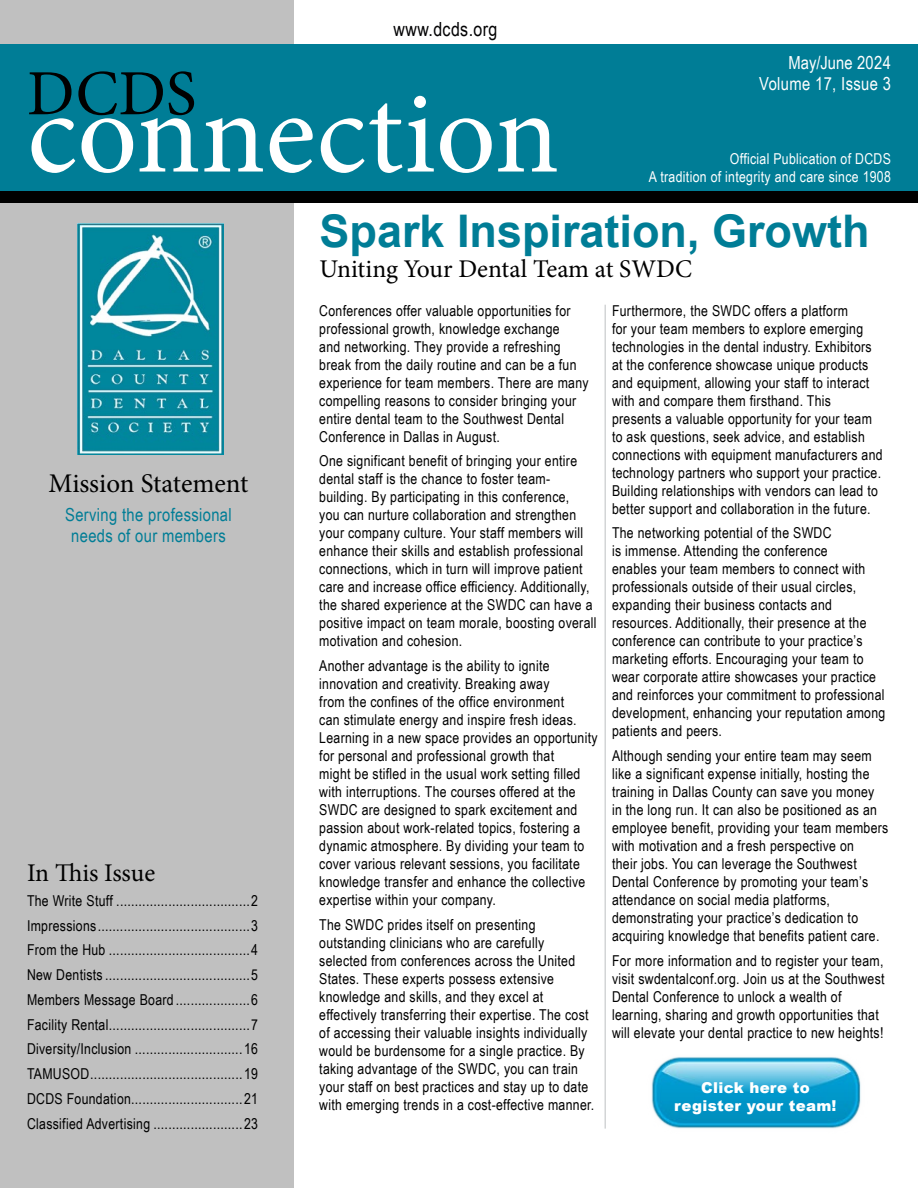
<style>
.page{position:relative;width:918px;height:1188px;background:#fff}
.page>*{position:absolute;margin:0;border:0;box-sizing:border-box;transform-origin:0 0}
.t1{font:118.5px "Minion Pro";color:#fff}
.t2{font:64.5px "Minion Pro";color:#000}
.t3{font:700 45px "Arial";color:#007d96}
.t4{font:27px "Minion Pro";letter-spacing:-.005em;color:#000}
.t5{font:25.5px "Minion Pro";letter-spacing:-.005em;color:#000}
.t6{font:19.5px "Arial Narrow";letter-spacing:.02em;color:#020203}
.t7{font:18px/21px "Arial Narrow";letter-spacing:.02em;color:#007d96;text-align:center}
.t8{font:18px/21.6px "Arial Narrow";letter-spacing:.02em;color:#fff;text-align:right}
.t9{font:15px/18px "Arial Narrow";letter-spacing:.02em;color:#000}
.t10{font:15px/18px "Arial Narrow";letter-spacing:.02em;color:#fff;text-align:right}
.t11{font:900 15px/18px "Arial";letter-spacing:.02em;color:#fff;text-align:center}
</style>
<div class="page">
<div style="left:0;top:0;width:293px;height:1188px;background:#c0c0c0"></div>
<div style="left:0;top:44px;width:918px;height:157px;background:#007d96"></div>
<div style="left:0;top:191px;width:918px;height:12px;background:#000"></div>
<img style="left:78px;top:224px;width:145px;height:231px">
<img style="left:651px;top:1057px;width:210px;height:72px">
<hr style="left:604px;top:305px;width:2px;height:824px;background:#d3d5d6">
<h3 class="t6" style="left:394px;top:15px;width:105px">www.dcds.org</h3>
<h2 class="t2" style="left:27px;top:50px;width:171px">DCDS</h2>
<h1 class="t1" style="left:27px;top:54px;width:534px">connection</h1>
<p class="t8" style="left:759px;top:51px;width:133px">May/June 2024<br>Volume 17, Issue 3</p>
<p class="t10" style="left:649px;top:149px;width:243px">Official Publication of DCDS<br>A tradition of integrity and care since 1908</p>
<h3 class="t4" style="left:49px;top:466px;width:201px">Mission Statement</h3>
<p class="t7" style="left:65px;top:503px;width:168px">Serving the professional needs of our members</p>
<h3 class="t5" style="left:27px;top:856px;width:130px">In This Issue</h3>
<p class="t9" style="left:27px;top:888px;width:232px;line-height:24.8px;text-align:justify">The Write Stuff ....................................2<br>Impressions.........................................3<br>From the Hub ......................................4<br>New Dentists .......................................5<br>Members Message Board ....................6<br>Facility Rental......................................7<br>Diversity/Inclusion .............................16<br>TAMUSOD.........................................19<br>DCDS Foundation..............................21<br>Classified Advertising ........................23</p>
<h3 class="t3" style="left:320px;top:199px;width:552px">Spark Inspiration, Growth</h3>
<h3 class="t5" style="left:320px;top:252px;width:374px">Uniting Your Dental Team at SWDC</h3>
<p class="t9" style="left:319px;top:301px;width:271px">Conferences offer valuable opportunities for professional growth, knowledge exchange<br>and networking. They provide a refreshing break from the daily routine and can be a fun experience for team members. There are many compelling reasons to consider bringing your entire dental team to the Southwest Dental Conference in Dallas in August.</p>
<p class="t9" style="left:319px;top:452px;width:279px">One significant benefit of bringing your entire dental staff is the chance to foster team&shy;building. By participating in this conference,<br>you can nurture collaboration and strengthen your company culture. Your staff members will enhance their skills and establish professional connections, which in turn will improve patient care and increase office efficiency. Additionally, the shared experience at the SWDC can have a positive impact on team morale, boosting overall motivation and cohesion.</p>
<p class="t9" style="left:319px;top:656px;width:280px">Another advantage is the ability to ignite innovation and creativity. Breaking away<br>from the confines of the office environment<br>can stimulate energy and inspire fresh ideas.<br>Learning in a new space provides an opportunity for personal and professional growth that<br>might be stifled in the usual work setting filled with interruptions. The courses offered at the SWDC are designed to spark excitement and passion about work-related topics, fostering a dynamic atmosphere. By dividing your team to cover various relevant sessions, you facilitate knowledge transfer and enhance the collective expertise within your company.</p>
<p class="t9" style="left:319px;top:915px;width:277px">The SWDC prides itself on presenting outstanding clinicians who are carefully selected from conferences across the United States. These experts possess extensive knowledge and skills, and they excel at effectively transferring their expertise. The cost of accessing their valuable insights individually would be burdensome for a single practice. By taking advantage of the SWDC, you can train your staff on best practices and stay up to date with emerging trends in a cost-effective manner.</p>
<p class="t9" style="left:612px;top:301px;width:272px">Furthermore, the SWDC offers a platform<br>for your team members to explore emerging technologies in the dental industry. Exhibitors at the conference showcase unique products and equipment, allowing your staff to interact with and compare them firsthand. This presents a valuable opportunity for your team to ask questions, seek advice, and establish connections with equipment manufacturers and technology partners who support your practice.<br>Building relationships with vendors can lead to better support and collaboration in the future.</p>
<p class="t9" style="left:612px;top:524px;width:275px">The networking potential of the SWDC<br>is immense. Attending the conference<br>enables your team members to connect with professionals outside of their usual circles, expanding their business contacts and resources. Additionally, their presence at the conference can contribute to your practice’s marketing efforts. Encouraging your team to wear corporate attire showcases your practice and reinforces your commitment to professional development, enhancing your reputation among patients and peers.</p>
<p class="t9" style="left:612px;top:746px;width:278px">Although sending your entire team may seem like a significant expense initially, hosting the training in Dallas County can save you money<br>in the long run. It can also be positioned as an employee benefit, providing your team members with motivation and a fresh perspective on<br>their jobs. You can leverage the Southwest Dental Conference by promoting your team’s attendance on social media platforms, demonstrating your practice’s dedication to acquiring knowledge that benefits patient care.</p>
<p class="t9" style="left:612px;top:951px;width:274px">For more information and to register your team, visit swdentalconf.org. Join us at the Southwest Dental Conference to unlock a wealth of learning, sharing and growth opportunities that will elevate your dental practice to new heights!</p>
<p class="t11" style="left:674px;top:1079px;width:164px">Click here to register your team!</p>
</div>
